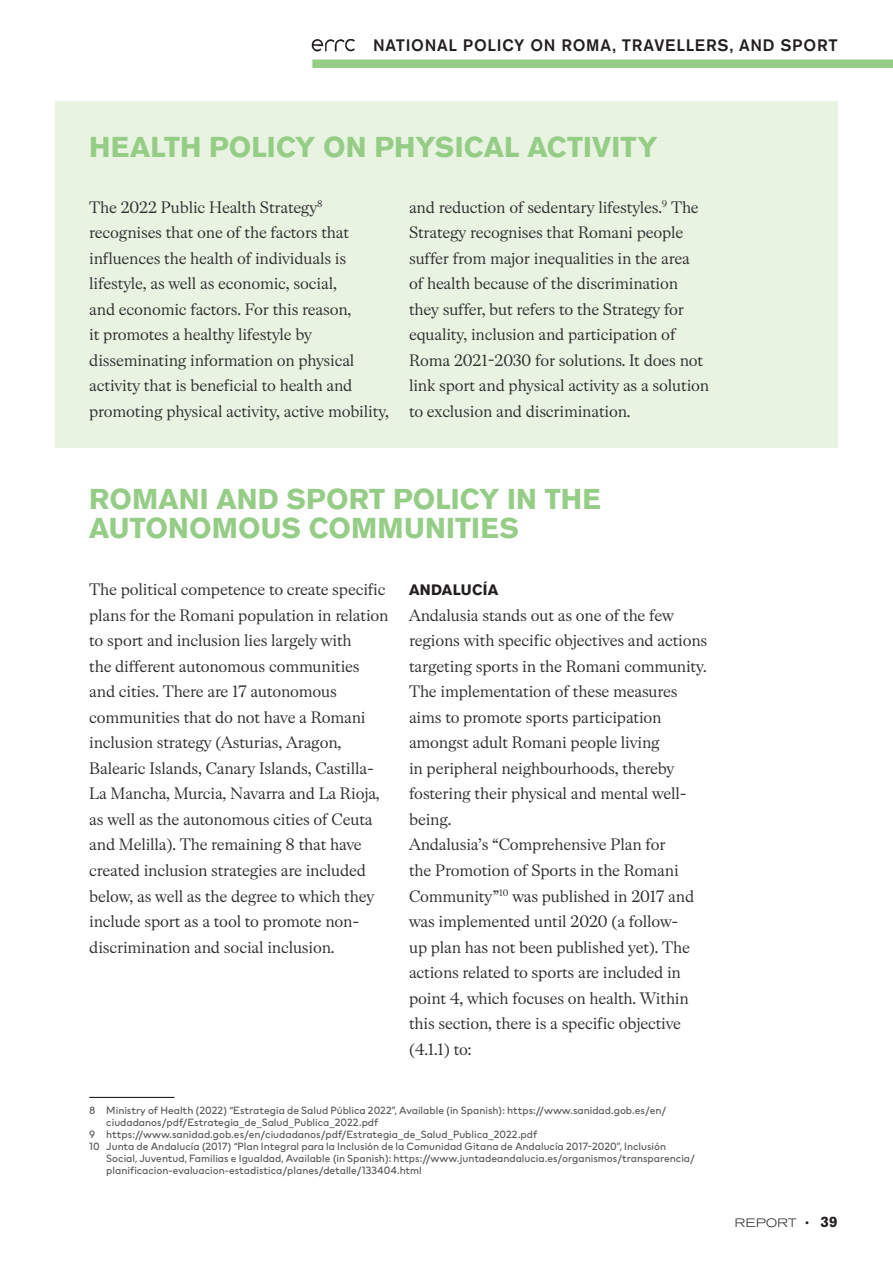
<style>
.page{position:relative;width:893px;height:1263px;background:#fff}
.page>*{position:absolute;margin:0;border:0;box-sizing:border-box;transform-origin:0 0}
.t1{font:700 28.5px/28.5px "Akzidenz Grotesk BE";letter-spacing:.005em;color:#95cd87}
.t2{font:16.5px/25.5px "HM Serif";letter-spacing:-.01em;color:#312f30}
.t3{font:500 16.5px "Akzidenz Grotesk BE";letter-spacing:.045em;color:#231f20}
.t4{font:700 15px "Akzidenz Grotesk BE";letter-spacing:.015em;color:#231f20}
.t5{font:300 expanded 12px "Akzidenz Grotesk BE";letter-spacing:.02em;color:#231f20}
.t6{font:10.5px "HM Sans";color:#57585a}
.s1{font-weight:700;font-stretch:normal;font-size:15px}
</style>
<div class="page">
<div style="left:55px;top:101px;width:783px;height:346px;background:#e8f3e2"></div>
<hr style="left:89px;top:1097px;width:85px;height:1px;background:#231f20">
<div style="left:312px;top:60px;width:581px;height:8px;background:#95cd87"></div>
<img style="left:312px;top:39px;width:43px;height:12px">
<p class="t3" style="left:373px;top:35px;width:466px">NATIONAL POLICY ON ROMA, TRAVELLERS, AND SPORT</p>
<h1 class="t1" style="left:89px;top:134px;width:570px">HEALTH POLICY ON PHYSICAL ACTIVITY</h1>
<p class="t2" style="left:89px;top:194px;width:301px">The 2022 Public Health Strategy<sup>8 </sup>recognises that one of the factors that influences the health of individuals is lifestyle, as well as economic, social,<br>and economic factors. For this reason,<br>it promotes a healthy lifestyle by disseminating information on physical activity that is beneficial to health and promoting physical activity, active mobility,</p>
<p class="t2" style="left:409px;top:194px;width:302px">and reduction of sedentary lifestyles.<sup>9</sup> The Strategy recognises that Romani people suffer from major inequalities in the area<br>of health because of the discrimination they suffer, but refers to the Strategy for equality, inclusion and participation of Roma 2021-2030 for solutions. It does not link sport and physical activity as a solution to exclusion and discrimination.</p>
<h1 class="t1" style="left:89px;top:485px;width:513px">ROMANI AND SPORT POLICY IN THE<br>AUTONOMOUS COMMUNITIES</h1>
<p class="t2" style="left:89px;top:576px;width:301px">The political competence to create specific plans for the Romani population in relation to sport and inclusion lies largely with<br>the different autonomous communities and cities. There are 17 autonomous communities that do not have a Romani inclusion strategy (Asturias, Aragon, Balearic Islands, Canary Islands, Castilla-La Mancha, Murcia, Navarra and La Rioja, as well as the autonomous cities of Ceuta and Melilla). The remaining 8 that have created inclusion strategies are included below, as well as the degree to which they include sport as a tool to promote non&shy;discrimination and social inclusion.</p>
<p class="t4" style="left:409px;top:581px;width:91px">ANDALUCÍA</p>
<p class="t2" style="left:409px;top:602px;width:300px">Andalusia stands out as one of the few regions with specific objectives and actions targeting sports in the Romani community.<br>The implementation of these measures aims to promote sports participation amongst adult Romani people living<br>in peripheral neighbourhoods, thereby fostering their physical and mental well&shy;being.<br>Andalusia’s “Comprehensive Plan for<br>the Promotion of Sports in the Romani Community”<sup>10</sup> was published in 2017 and was implemented until 2020 (a follow-<br>up plan has not been published yet). The actions related to sports are included in point 4, which focuses on health. Within this section, there is a specific objective (4.1.1) to:</p>
<p class="t6" style="left:89px;top:1102px;width:579px">8 Ministry of Health (2022) “Estrategia de Salud Pública 2022”, Available (in Spanish): https://www.sanidad.gob.es/en/</p>
<p class="t6" style="left:106px;top:1114px;width:274px">ciudadanos/pdf/Estrategia_de_Salud_Publica_2022.pdf</p>
<p class="t6" style="left:89px;top:1126px;width:450px">9 https://www.sanidad.gob.es/en/ciudadanos/pdf/Estrategia_de_Salud_Publica_2022.pdf</p>
<p class="t6" style="left:89px;top:1138px;width:578px">10 Junta de Andalucía (2017) “Plan Integral para la Inclusión de la Comunidad Gitana de Andalucía 2017-2020”, Inclusión</p>
<p class="t6" style="left:106px;top:1150px;width:590px">Social, Juventud, Familias e Igualdad, Available (in Spanish): https://www.juntadeandalucia.es/organismos/transparencia/</p>
<p class="t6" style="left:106px;top:1162px;width:317px">planificacion-evaluacion-estadistica/planes/detalle/133404.html</p>
<p class="t5" style="left:735px;top:1216px;width:104px">REPORT • <span class="s1">39</span></p>
</div>
